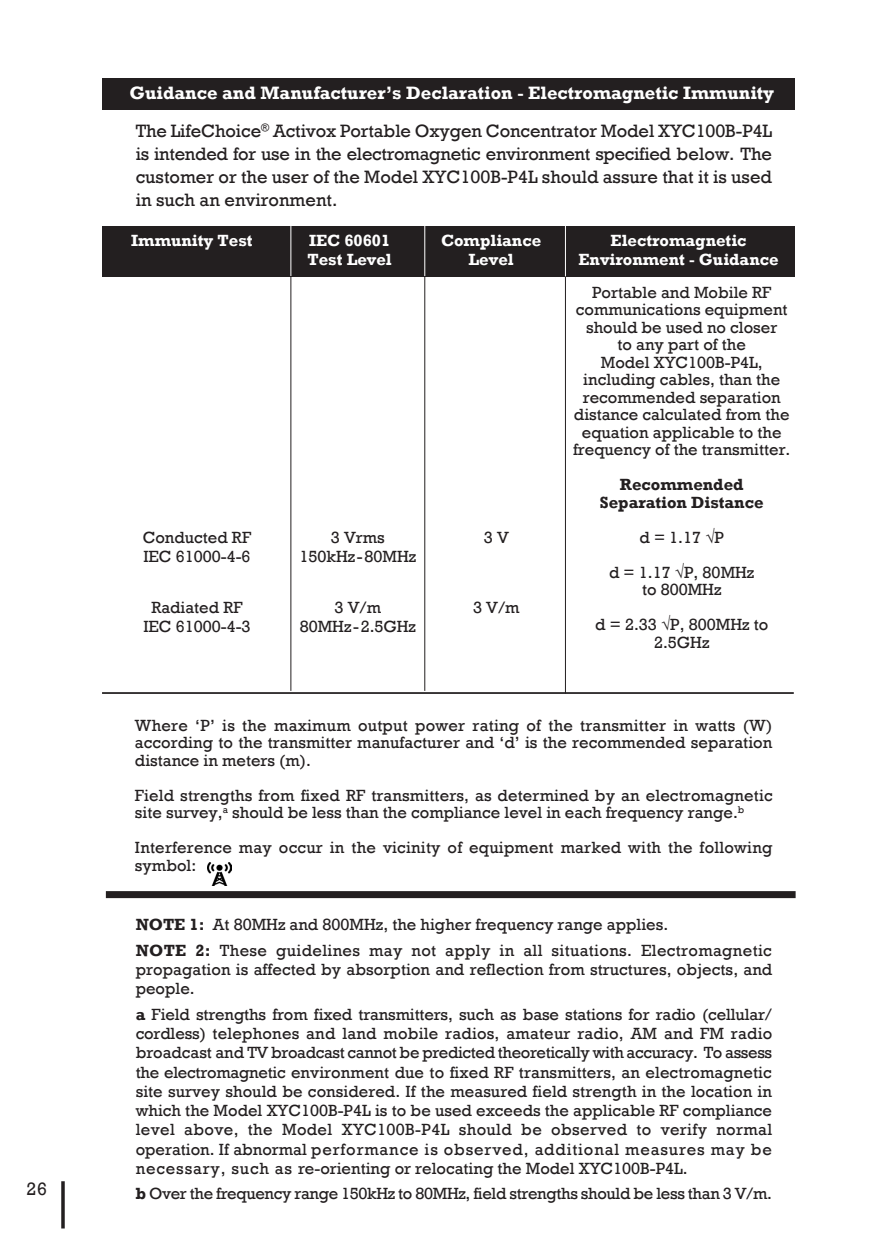
<style>
.page{position:relative;width:882px;height:1260px;background:#fff}
.page>*{position:absolute;margin:0;border:0;box-sizing:border-box;transform-origin:0 0}
.t1{font:18.38px/22.8px "Rockwell";color:#231f20;text-align:justify}
.t2{font:700 18.38px "Rockwell";color:#fff}
.t3{font:16.62px/17.5px "Rockwell";color:#231f20;text-align:center}
.t4{font:700 16.62px "Rockwell";color:#fff}
.t5{font:16.62px "Rockwell";letter-spacing:-.02em;color:#231f20}
.t6{font:700 16.62px "Rockwell";color:#231f20}
.s1{font-weight:700}
</style>
<div class="page">
<div style="left:102px;top:79px;width:693px;height:31px;background:#231f20"></div>
<div style="left:106px;top:891px;width:690px;height:7px;background:#231f20"></div>
<div style="left:102px;top:226px;width:693px;height:50px;background:#231f20"></div>
<hr style="left:290px;top:266px;width:1px;height:425px;background:#231f20">
<hr style="left:424px;top:265px;width:1px;height:426px;background:#231f20">
<hr style="left:565px;top:261px;width:1px;height:433px;background:#231f20">
<hr style="left:102px;top:692px;width:692px;height:2px;background:#231f20">
<img style="left:208px;top:862px;width:24px;height:24px">
<hr style="left:290px;top:222px;width:1px;height:54px;background:#fff">
<hr style="left:424px;top:222px;width:1px;height:54px;background:#fff">
<hr style="left:565px;top:222px;width:1px;height:54px;background:#fff">
<svg style="left:61px;top:1181px;width:4px;height:47px"></svg>
<p class="t1" style="left:26px;top:1178px;width:22px">26</p>
<p class="t2" style="left:130px;top:82px;width:646px">Guidance and Manufacturer’s Declaration - Electromagnetic Immunity</p>
<p class="t1" style="left:136px;top:120px;width:638px">The LifeChoice<sup>®</sup> Activox Portable Oxygen Concentrator Model XYC100B-P4L is intended for use in the electromagnetic environment specified below. The customer or the user of the Model XYC100B-P4L should assure that it is used in such an environment.</p>
<p class="t4" style="left:131px;top:230px;width:123px">Immunity Test</p>
<p class="t4" style="left:309px;top:230px;width:83px">IEC 60601</p>
<p class="t4" style="left:441px;top:230px;width:102px">Compliance</p>
<p class="t4" style="left:611px;top:230px;width:137px">Electromagnetic</p>
<p class="t4" style="left:308px;top:250px;width:86px">Test Level</p>
<p class="t4" style="left:469px;top:250px;width:47px">Level</p>
<p class="t4" style="left:579px;top:250px;width:202px">Environment - Guidance</p>
<p class="t3" style="left:592px;top:284px;width:181px">Portable and Mobile RF</p>
<p class="t3" style="left:576px;top:301px;width:213px">communications equipment should be used no closer</p>
<p class="t3" style="left:573px;top:336px;width:219px">to any part of the<br>Model XYC100B-P4L, including cables, than the recommended separation distance calculated from the equation applicable to the frequency of the transmitter.</p>
<p class="t6" style="left:620px;top:475px;width:125px">Recommended</p>
<p class="t6" style="left:600px;top:492px;width:165px">Separation Distance</p>
<p class="t3" style="left:640px;top:529px;width:86px">d = 1.17 √P</p>
<p class="t3" style="left:609px;top:564px;width:147px">d = 1.17 √P, 80MHz to 800MHz</p>
<p class="t3" style="left:595px;top:616px;width:175px">d = 2.33 √P, 800MHz to<br>2.5GHz</p>
<p class="t3" style="left:143px;top:529px;width:110px">Conducted RF</p>
<p class="t3" style="left:143px;top:548px;width:109px">IEC 61000-4-6</p>
<p class="t3" style="left:151px;top:599px;width:93px">Radiated RF</p>
<p class="t3" style="left:143px;top:618px;width:109px">IEC 61000-4-3</p>
<p class="t3" style="left:331px;top:529px;width:55px">3 Vrms</p>
<p class="t3" style="left:299px;top:548px;width:118px">150kHz-80MHz</p>
<p class="t3" style="left:335px;top:599px;width:48px">3 V/m</p>
<p class="t3" style="left:300px;top:618px;width:118px">80MHz-2.5GHz</p>
<p class="t3" style="left:484px;top:529px;width:26px">3 V</p>
<p class="t3" style="left:473px;top:599px;width:48px">3 V/m</p>
<p class="t3" style="left:135px;top:717px;width:639px;text-align:justify">Where ‘P’ is the maximum output power rating of the transmitter in watts (W) according to the transmitter manufacturer and ‘d’ is the recommended separation distance in meters (m).</p>
<p class="t3" style="left:135px;top:787px;width:639px;text-align:left">Field strengths from fixed RF transmitters, as determined by an electromagnetic site survey,<sup>a</sup> should be less than the compliance level in each frequency range.<sup>b</sup></p>
<p class="t3" style="left:135px;top:839px;width:639px;text-align:left">Interference may occur in the vicinity of equipment marked with the following symbol:</p>
<p class="t3" style="left:136px;top:916px;width:534px"><span class="s1">NOTE 1:</span> At 80MHz and 800MHz, the higher frequency range applies.</p>
<p class="t3" style="left:136px;top:941px;width:638px;line-height:19.2px;text-align:justify"><span class="s1">NOTE 2:</span> These guidelines may not apply in all situations. Electromagnetic propagation is affected by absorption and reflection from structures, objects, and people.</p>
<p class="t3" style="left:136px;top:1005px;width:638px;line-height:19.2px;text-align:justify"><span class="s1">a</span> Field strengths from fixed transmitters, such as base stations for radio (cellular/ cordless) telephones and land mobile radios, amateur radio, AM and FM radio broadcast and TV broadcast cannot be predicted theoretically with accuracy. To assess the electromagnetic environment due to fixed RF transmitters, an electromagnetic site survey should be considered. If the measured field strength in the location in which the Model XYC100B-P4L is to be used exceeds the applicable RF compliance level above, the Model XYC100B-P4L should be observed to verify normal operation. If abnormal performance is observed, additional measures may be necessary, such as re-orienting or relocating the Model XYC100B-P4L.</p>
<p class="t5" style="left:136px;top:1184px;width:638px"><span class="s1">b</span> Over the frequency range 150kHz to 80MHz, field strengths should be less than 3 V/m.</p>
</div>
